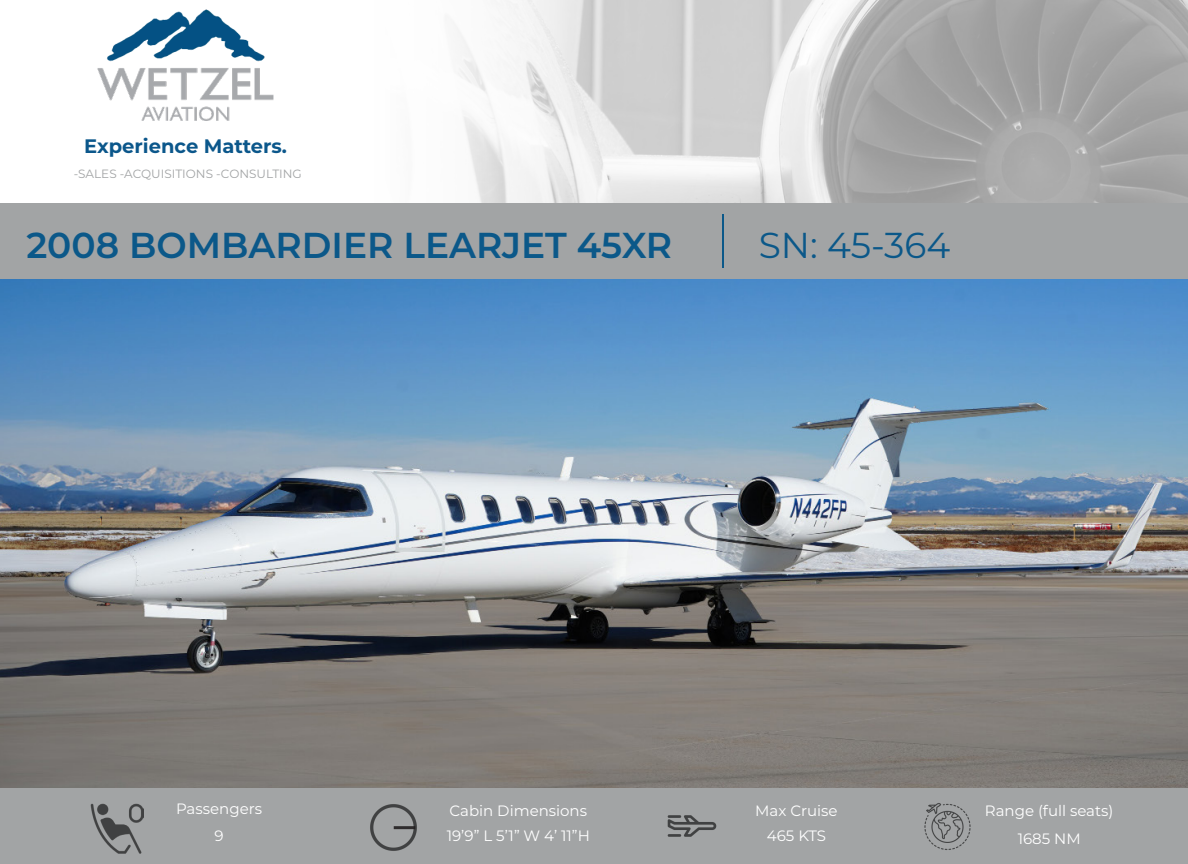
<style>
.page{position:relative;width:1188px;height:864px;background:#fff}
.page>*{position:absolute;margin:0;border:0;box-sizing:border-box;transform-origin:0 0}
.t1{font:600 36px "Montserrat";color:#0b5889}
.t2{font:36px "Montserrat";color:#0b5889}
.t3{font:700 19.5px "Montserrat";color:#0b578b}
.t4{font:15px "Montserrat";color:#fff}
.t5{font:12px "Montserrat";color:#a2a4a5}
</style>
<div class="page">
<img style="left:0;top:278px;width:1188px;height:510px">
<img style="left:457px;top:0;width:731px;height:203px">
<img style="left:97px;top:9px;width:177px;height:112px">
<div style="left:0;top:788px;width:1188px;height:76px;background:#a2a4a5"></div>
<img style="left:90px;top:803px;width:54px;height:51px">
<img style="left:370px;top:804px;width:47px;height:47px">
<img style="left:924px;top:803px;width:47px;height:47px">
<img style="left:667px;top:815px;width:50px;height:22px">
<hr style="left:394px;top:826px;width:21px;height:3px;background:#231f20">
<div style="left:0;top:203px;width:1188px;height:75px;background:#a2a4a5"></div>
<hr style="left:722px;top:214px;width:2px;height:53px;background:#0b5889">
<p class="t3" style="left:84px;top:132px;width:204px">Experience Matters.</p>
<p class="t5" style="left:74px;top:165px;width:230px">-SALES -ACQUISITIONS -CONSULTING</p>
<p class="t1" style="left:26px;top:219px;width:647px">2008 BOMBARDIER LEARJET 45XR</p>
<p class="t2" style="left:759px;top:220px;width:193px">SN: 45-364</p>
<p class="t4" style="left:176px;top:799px;width:87px">Passengers</p>
<p class="t4" style="left:215px;top:825px;width:11px">9</p>
<p class="t4" style="left:449px;top:801px;width:139px">Cabin Dimensions</p>
<p class="t4" style="left:985px;top:801px;width:130px">Range (full seats)</p>
<p class="t4" style="left:447px;top:826px;width:145px">19’9” L 5’1” W 4’ 11”H</p>
<p class="t4" style="left:1018px;top:828px;width:65px">1685 NM</p>
<p class="t4" style="left:755px;top:801px;width:84px">Max Cruise</p>
<p class="t4" style="left:767px;top:825px;width:61px">465 KTS</p>
</div>
